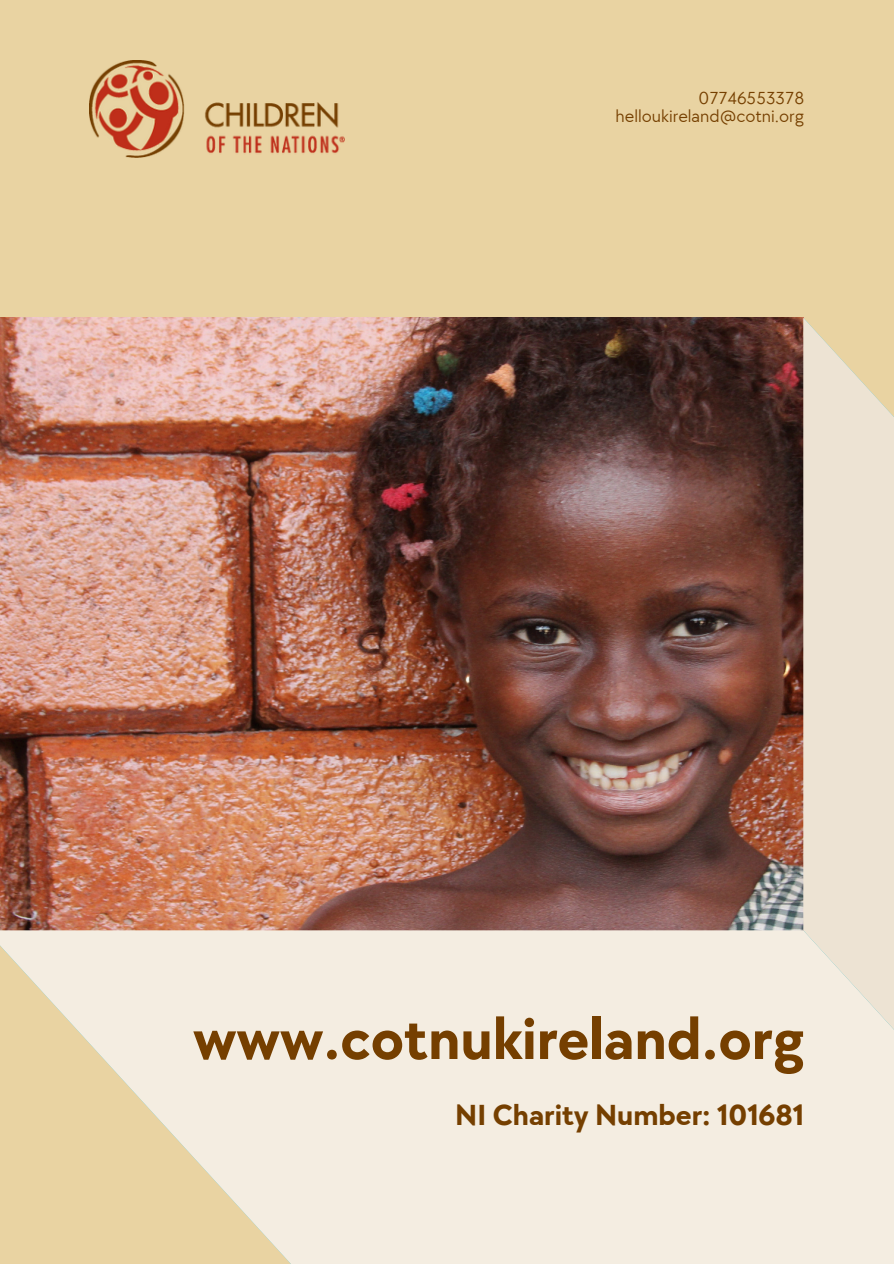
<style>
.page{position:relative;width:894px;height:1264px;background:#fff}
.page>*{position:absolute;margin:0;border:0;box-sizing:border-box;transform-origin:0 0}
.t1{font:700 60px "TT Chocolates";color:#753f00}
.t2{font:700 30px "TT Chocolates";color:#753f00}
.t3{font:18px "TT Chocolates";color:#753f00}
</style>
<div class="page">
<div style="left:0;top:0;width:893px;height:1263px;background:#e9d3a2"></div>
<img style="left:0;top:318px;width:803px;height:612px">
<svg style="left:0;top:930px;width:803px;height:333px;fill:#f4ede1"></svg>
<svg style="left:803px;top:318px;width:90px;height:945px;background:#ede4d3"></svg>
<img style="left:89px;top:60px;width:256px;height:97px">
<h1 class="t3" style="left:698px;top:88px;width:107px">07746553378</h1>
<h2 class="t3" style="left:615px;top:106px;width:190px">helloukireland@cotni.org</h2>
<p class="t1" style="left:193px;top:1004px;width:612px">www.cotnukireland.org</p>
<p class="t2" style="left:455px;top:1098px;width:350px">NI Charity Number: 101681</p>
</div>
